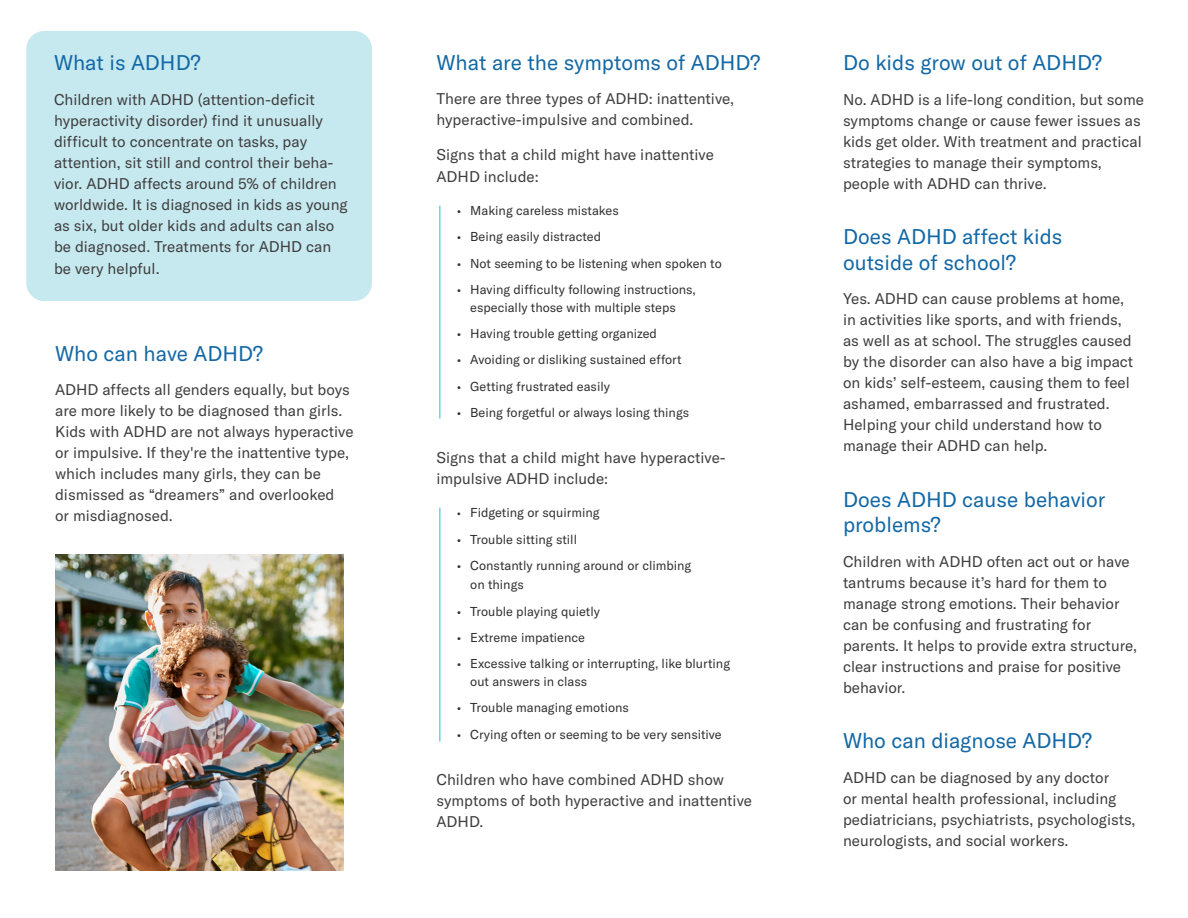
<style>
.page{position:relative;width:1188px;height:918px;background:#fff}
.page>*{position:absolute;margin:0;border:0;box-sizing:border-box;transform-origin:0 0}
.t1{font:21px/25.5px "GT America";color:#1368a5}
.t2{font:15.3px/21px "GT America";color:#3e3e3f}
.t3{font:12.75px/18px "GT America";color:#312f30}
.s1{font-size:12px}
</style>
<div class="page">
<div style="left:26px;top:31px;width:346px;height:270px;background:#c6e8ef;border-radius:18px"></div>
<hr style="left:440px;top:206px;width:1px;height:212px;background:#23bfd2">
<hr style="left:440px;top:508px;width:1px;height:234px;background:#23bfd2">
<img style="left:55px;top:555px;width:288px;height:315px">
<p class="t1" style="left:54px;top:50px;width:148px">What is ADHD?</p>
<p class="t2" style="left:54px;top:89px;width:295px">Children with ADHD (attention-deficit hyperactivity disorder) find it unusually difficult to concentrate on tasks, pay attention, sit still and control their beha&shy;vior. ADHD affects around 5% of children worldwide. It is diagnosed in kids as young as six, but older kids and adults can also be diagnosed. Treatments for ADHD can</p>
<p class="t2" style="left:54px;top:259px;width:107px">be very helpful.</p>
<p class="t1" style="left:55px;top:341px;width:209px">Who can have ADHD?</p>
<p class="t2" style="left:55px;top:379px;width:300px">ADHD affects all genders equally, but boys are more likely to be diagnosed than girls.<br>Kids with ADHD are not always hyperactive or impulsive. If they're the inattentive type, which includes many girls, they can be dismissed as “dreamers” and overlooked<br>or misdiagnosed.</p>
<p class="t1" style="left:436px;top:50px;width:325px">What are the symptoms of ADHD?</p>
<p class="t2" style="left:436px;top:88px;width:299px">There are three types of ADHD: inattentive, hyperactive-impulsive and combined.</p>
<p class="t2" style="left:436px;top:143px;width:279px;line-height:22.5px">Signs that a child might have inattentive<br>ADHD include:</p>
<p class="t3" style="left:457px;top:202px;width:164px">• Making careless mistakes</p>
<p class="t3" style="left:457px;top:228px;width:146px">• Being easily distracted</p>
<p class="t3" style="left:457px;top:254px;width:267px">• Not seeming to be listening when spoken to</p>
<p class="t3" style="left:457px;top:281px;width:241px;text-align:center">• Having difficulty following instructions, especially those with multiple steps</p>
<p class="t3" style="left:457px;top:325px;width:202px">• Having trouble getting organized</p>
<p class="t3" style="left:457px;top:351px;width:226px">• Avoiding or disliking sustained effort</p>
<p class="t3" style="left:457px;top:377px;width:155px">• Getting frustrated easily</p>
<p class="t3" style="left:457px;top:404px;width:234px">• Being forgetful or always losing things</p>
<p class="t2" style="left:436px;top:448px;width:291px">Signs that a child might have hyperactive&shy;impulsive ADHD include:</p>
<p class="t3" style="left:457px;top:504px;width:144px"><span class="s1">•</span> Fidgeting or squirming</p>
<p class="t3" style="left:457px;top:530px;width:122px">• Trouble sitting still</p>
<p class="t3" style="left:470px;top:556px;width:223px;line-height:19.5px;text-indent:-14px">• Constantly running around or climbing on things</p>
<p class="t3" style="left:457px;top:602px;width:145px">• Trouble playing quietly</p>
<p class="t3" style="left:457px;top:629px;width:130px">• Extreme impatience</p>
<p class="t3" style="left:470px;top:655px;width:261px;text-indent:-14px">• Excessive talking or interrupting, like blurting out answers in class</p>
<p class="t3" style="left:457px;top:699px;width:174px">• Trouble managing emotions</p>
<p class="t3" style="left:457px;top:725px;width:267px">• Crying often or seeming to be very sensitive</p>
<p class="t2" style="left:436px;top:769px;width:317px">Children who have combined ADHD show symptoms of both hyperactive and inattentive<br>ADHD.</p>
<p class="t1" style="left:843px;top:50px;width:260px">Do kids grow out of ADHD?</p>
<p class="t2" style="left:843px;top:89px;width:302px">No. ADHD is a life-long condition, but some symptoms change or cause fewer issues as kids get older. With treatment and practical strategies to manage their symptoms, people with ADHD can thrive.</p>
<p class="t1" style="left:843px;top:224px;width:221px">Does ADHD affect kids outside of school?</p>
<p class="t2" style="left:843px;top:289px;width:292px">Yes. ADHD can cause problems at home, in activities like sports, and with friends, as well as at school. The struggles caused by the disorder can also have a big impact on kids’ self-esteem, causing them to feel ashamed, embarrassed and frustrated.<br>Helping your child understand how to manage their ADHD can help.</p>
<p class="t1" style="left:843px;top:487px;width:264px">Does ADHD cause behavior problems?</p>
<p class="t2" style="left:843px;top:551px;width:296px">Children with ADHD often act out or have tantrums because it’s hard for them to manage strong emotions. Their behavior can be confusing and frustrating for parents. It helps to provide extra structure, clear instructions and praise for positive behavior.</p>
<p class="t1" style="left:843px;top:728px;width:251px">Who can diagnose ADHD?</p>
<p class="t2" style="left:843px;top:767px;width:294px">ADHD can be diagnosed by any doctor<br>or mental health professional, including pediatricians, psychiatrists, psychologists, neurologists, and social workers.</p>
</div>
